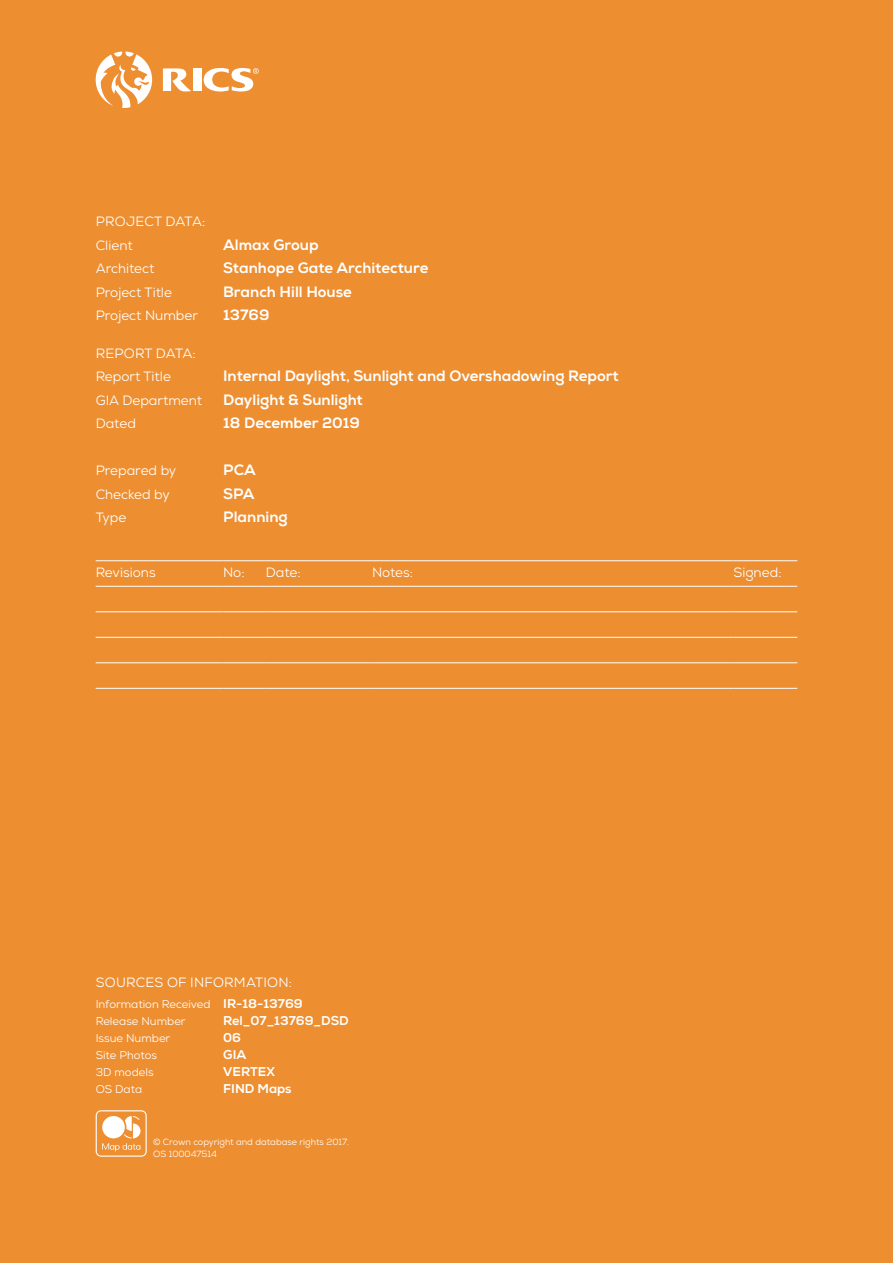
<style>
.page{position:relative;width:893px;height:1263px;background:#ed8e31}
.page>*{position:absolute;margin:0;border:0;box-sizing:border-box;transform-origin:0 0}
.t1{font:800 15px "Nexa";color:#fff}
.t2{font:13.5px/23.5px "Nexa";color:#fff}
.t3{font:800 12.75px "Nexa";color:#fff}
.t4{font:11.25px/17px "Nexa";color:#fff}
.t5{font:9px/12px "Nexa";color:#fff}
.s1{font-weight:800;font-size:15px}
.s2{font-weight:800;font-size:12.75px}
</style>
<div class="page">
<svg style="left:96px;top:52px;width:56px;height:56px"></svg>
<div style="left:193px;top:68px;width:8px;height:23px;background:#fff"></div>
<svg style="left:204px;top:68px;width:55px;height:24px"></svg>
<svg style="left:163px;top:68px;width:28px;height:23px"></svg>
<svg style="left:96px;top:1110px;width:51px;height:47px"></svg>
<hr style="left:96px;top:560px;width:127px;height:1px;background:#fff">
<hr style="left:223px;top:560px;width:43px;height:1px;background:#fff">
<hr style="left:266px;top:560px;width:106px;height:1px;background:#fff">
<hr style="left:372px;top:560px;width:361px;height:1px;background:#fff">
<hr style="left:733px;top:560px;width:64px;height:1px;background:#fff">
<hr style="left:96px;top:586px;width:127px;height:1px;background:#fff">
<hr style="left:223px;top:586px;width:43px;height:1px;background:#fff">
<hr style="left:266px;top:586px;width:106px;height:1px;background:#fff">
<hr style="left:372px;top:586px;width:361px;height:1px;background:#fff">
<hr style="left:733px;top:586px;width:64px;height:1px;background:#fff">
<hr style="left:96px;top:611px;width:127px;height:1px;background:#fff">
<hr style="left:223px;top:611px;width:43px;height:1px;background:#fff">
<hr style="left:266px;top:611px;width:106px;height:1px;background:#fff">
<hr style="left:372px;top:611px;width:361px;height:1px;background:#fff">
<hr style="left:733px;top:611px;width:64px;height:1px;background:#fff">
<hr style="left:96px;top:637px;width:127px;height:1px;background:#fff">
<hr style="left:223px;top:637px;width:43px;height:1px;background:#fff">
<hr style="left:266px;top:637px;width:106px;height:1px;background:#fff">
<hr style="left:372px;top:637px;width:361px;height:1px;background:#fff">
<hr style="left:733px;top:637px;width:64px;height:1px;background:#fff">
<hr style="left:96px;top:662px;width:127px;height:1px;background:#fff">
<hr style="left:223px;top:662px;width:43px;height:1px;background:#fff">
<hr style="left:266px;top:662px;width:106px;height:1px;background:#fff">
<hr style="left:372px;top:662px;width:361px;height:1px;background:#fff">
<hr style="left:733px;top:662px;width:64px;height:1px;background:#fff">
<hr style="left:96px;top:688px;width:127px;height:1px;background:#fff">
<hr style="left:223px;top:688px;width:43px;height:1px;background:#fff">
<hr style="left:266px;top:688px;width:106px;height:1px;background:#fff">
<hr style="left:372px;top:688px;width:361px;height:1px;background:#fff">
<hr style="left:733px;top:688px;width:64px;height:1px;background:#fff">
<p class="t2" style="left:96px;top:210px;width:111px">PROJECT DATA:<br>Client</p>
<p class="t1" style="left:223px;top:235px;width:97px">Almax Group</p>
<p class="t2" style="left:96px;top:257px;width:60px">Architect</p>
<p class="t1" style="left:223px;top:259px;width:207px">Stanhope Gate Architecture</p>
<p class="t2" style="left:96px;top:280px;width:78px">Project Title</p>
<p class="t1" style="left:223px;top:282px;width:130px">Branch H ill House</p>
<p class="t2" style="left:96px;top:304px;width:104px">Project Number</p>
<p class="t1" style="left:223px;top:306px;width:48px">13769</p>
<p class="t2" style="left:96px;top:341px;width:105px">REPORT DATA:<br>Report Title <span class="s1">I</span></p>
<p class="t1" style="left:228px;top:367px;width:393px">nternal Daylight, Sunlight and Overshadowing Report</p>
<p class="t2" style="left:96px;top:388px;width:108px">GIA Department</p>
<p class="t1" style="left:223px;top:390px;width:141px">Daylight &amp; Sunlight</p>
<p class="t2" style="left:96px;top:412px;width:42px">Dated</p>
<p class="t1" style="left:223px;top:414px;width:138px">18 December 2019</p>
<p class="t2" style="left:96px;top:459px;width:82px">Prepared by</p>
<p class="t1" style="left:223px;top:461px;width:34px">PCA</p>
<p class="t2" style="left:96px;top:482px;width:76px">Checked by</p>
<p class="t1" style="left:223px;top:484px;width:33px">SPA</p>
<p class="t2" style="left:96px;top:506px;width:32px">Type</p>
<p class="t1" style="left:223px;top:508px;width:66px">Planning</p>
<p class="t2" style="left:96px;top:560px;width:62px">Revisions</p>
<p class="t2" style="left:223px;top:560px;width:23px">No:</p>
<p class="t2" style="left:266px;top:560px;width:36px">Date:</p>
<p class="t2" style="left:372px;top:560px;width:43px">Notes:</p>
<p class="t2" style="left:733px;top:560px;width:49px">Signed:</p>
<p class="t2" style="left:96px;top:970px;width:198px">SOURCES OF INFORMATION:</p>
<p class="t4" style="left:96px;top:996px;width:209px">Information Received <span class="s2">I R-18-13769<br></span>Release Number</p>
<p class="t3" style="left:223px;top:1013px;width:127px">Rel_07_13769_DSD</p>
<p class="t4" style="left:96px;top:1030px;width:76px">Issue Number</p>
<p class="t3" style="left:223px;top:1030px;width:19px">06</p>
<p class="t4" style="left:96px;top:1047px;width:85px">Site Photos <span class="s2">GIA<br></span>3D models</p>
<p class="t3" style="left:223px;top:1064px;width:53px">VERTEX</p>
<p class="t4" style="left:96px;top:1081px;width:48px">OS Data</p>
<p class="t3" style="left:223px;top:1081px;width:70px">FIN D Maps</p>
<p class="t5" style="left:153px;top:1135px;width:197px">© Crown copyright and database rights 2017.<br>OS 100047514</p>
</div>
